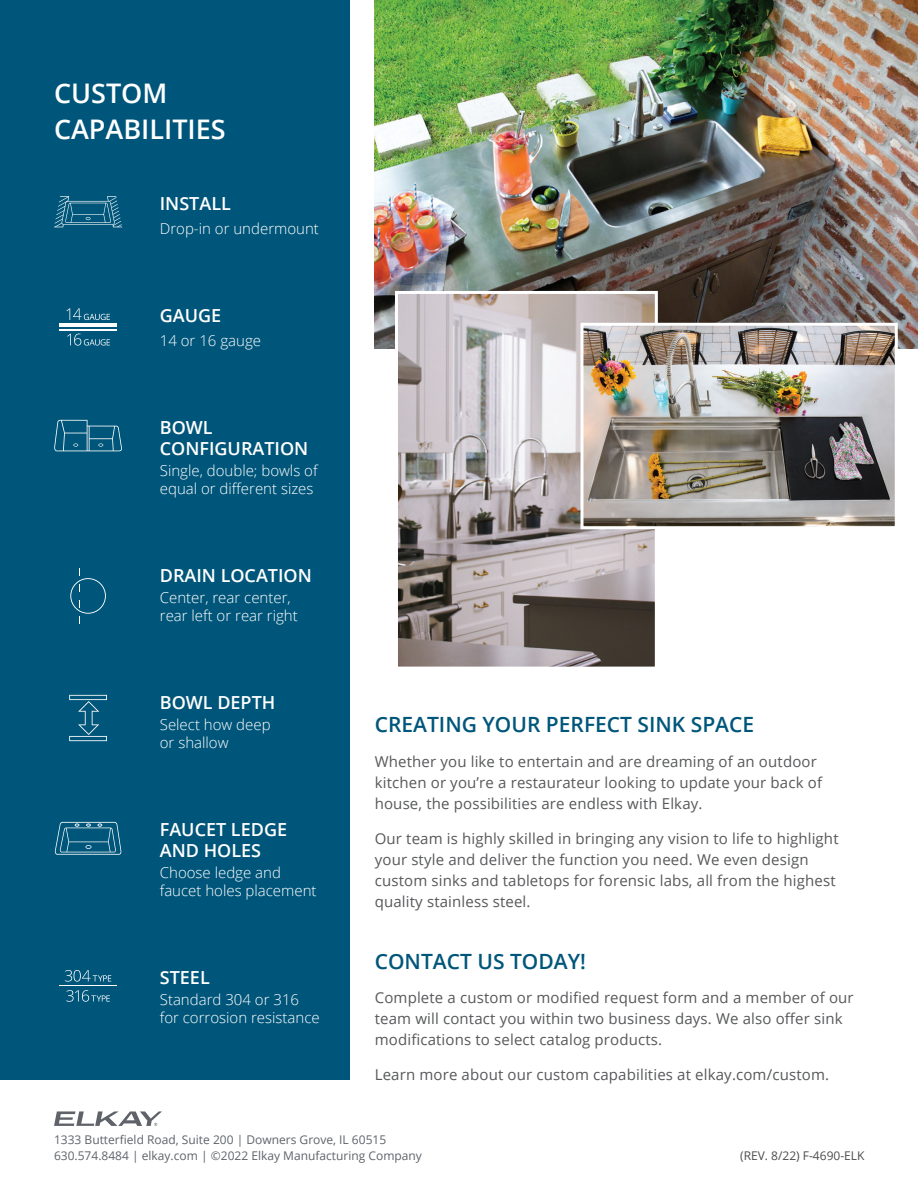
<style>
.page{position:relative;width:918px;height:1188px;background:#fff}
.page>*{position:absolute;margin:0;border:0;box-sizing:border-box;transform-origin:0 0}
.t1{font:600 27px/36px "Open Sans";color:#fff}
.t2{font:600 21px "Open Sans";color:#00567a}
.t3{font:600 18px/21px "Open Sans";color:#fff}
.t4{font:15px/21px "Open Sans";letter-spacing:.01em;color:#57585a}
.t5{font:300 15px/18px "Open Sans";color:#fff}
.t6{font:12px/16.5px "Open Sans";color:#5f6369}
.t7{font:12px "Open Sans";color:#4b4c4d}
</style>
<div class="page">
<img style="left:375px;top:0;width:543px;height:349px">
<img style="left:399px;top:295px;width:255px;height:371px">
<div style="left:395px;top:291px;width:263px;height:379px;border:3px solid #fff"></div>
<img style="left:584px;top:327px;width:310px;height:198px">
<div style="left:580px;top:323px;width:318px;height:206px;border:3px solid #fff"></div>
<div style="left:0;top:0;width:349px;height:1080px;background:#00567a"></div>
<svg style="left:54px;top:1111px;width:108px;height:15px"></svg>
<svg style="left:54px;top:196px;width:68px;height:31px"></svg>
<hr style="left:59px;top:329px;width:58px;height:1px;background:#fff">
<hr style="left:59px;top:323px;width:58px;height:4px;background:#fff">
<svg style="left:67px;top:308px;width:43px;height:12px"></svg>
<svg style="left:67px;top:334px;width:43px;height:12px"></svg>
<svg style="left:54px;top:420px;width:68px;height:31px"></svg>
<svg style="left:70px;top:568px;width:36px;height:56px"></svg>
<svg style="left:69px;top:695px;width:38px;height:46px"></svg>
<svg style="left:54px;top:822px;width:67px;height:33px"></svg>
<hr style="left:59px;top:985px;width:58px;height:1px;background:#fff">
<svg style="left:65px;top:970px;width:46px;height:12px"></svg>
<svg style="left:66px;top:990px;width:44px;height:12px"></svg>
<h1 class="t1" style="left:54px;top:75px;width:173px">CUSTOM<br>CAPABILITIES</h1>
<p class="t3" style="left:160px;top:193px;width:73px">INSTALL</p>
<p class="t5" style="left:160px;top:219px;width:161px">Drop-in or undermount</p>
<p class="t3" style="left:160px;top:305px;width:63px">GAUGE</p>
<p class="t5" style="left:160px;top:331px;width:103px">14 or 16 gauge</p>
<p class="t3" style="left:160px;top:416px;width:150px">BOWL<br>CONFIGURATION</p>
<p class="t5" style="left:160px;top:461px;width:159px">Single, double; bowls of equal or different sizes</p>
<p class="t3" style="left:160px;top:564px;width:154px">DRAIN LOCATION</p>
<p class="t5" style="left:160px;top:588px;width:140px">Center, rear center, rear left or rear right</p>
<p class="t3" style="left:160px;top:691px;width:117px">BOWL DEPTH</p>
<p class="t5" style="left:160px;top:715px;width:112px">Select how deep or shallow</p>
<p class="t3" style="left:160px;top:818px;width:129px">FAUCET LEDGE<br>AND HOLES</p>
<p class="t5" style="left:160px;top:863px;width:158px">Choose ledge and faucet holes placement</p>
<p class="t3" style="left:160px;top:966px;width:51px">STEEL</p>
<p class="t5" style="left:160px;top:990px;width:161px">Standard 304 or 316 for corrosion resistance</p>
<h2 class="t2" style="left:375px;top:710px;width:381px">CREATING YOUR PERFECT SINK SPACE</h2>
<p class="t4" style="left:375px;top:751px;width:449px">Whether you like to entertain and are dreaming of an outdoor kitchen or you’re a restaurateur looking to update your back of house, the possibilities are endless with Elkay.</p>
<p class="t4" style="left:375px;top:827px;width:465px">Our team is highly skilled in bringing any vision to life to highlight your style and deliver the function you need. We even design custom sinks and tabletops for forensic labs, all from the highest quality stainless steel.</p>
<h2 class="t2" style="left:375px;top:947px;width:213px">CONTACT US TODAY!</h2>
<p class="t4" style="left:375px;top:987px;width:480px">Complete a custom or modified request form and a member of our team will contact you within two business days. We also offer sink modifications to select catalog products.</p>
<p class="t4" style="left:375px;top:1063px;width:456px">Learn more about our custom capabilities at elkay.com/custom.</p>
<p class="t6" style="left:54px;top:1131px;width:369px">1333 Butterfield Road, Suite 200 | Downers Grove, IL 60515<br>630.574.8484 | elkay.com | ©2022 Elkay Manufacturing Company</p>
<p class="t7" style="left:740px;top:1148px;width:126px">(REV. 8/22) F-4690-ELK</p>
</div>
